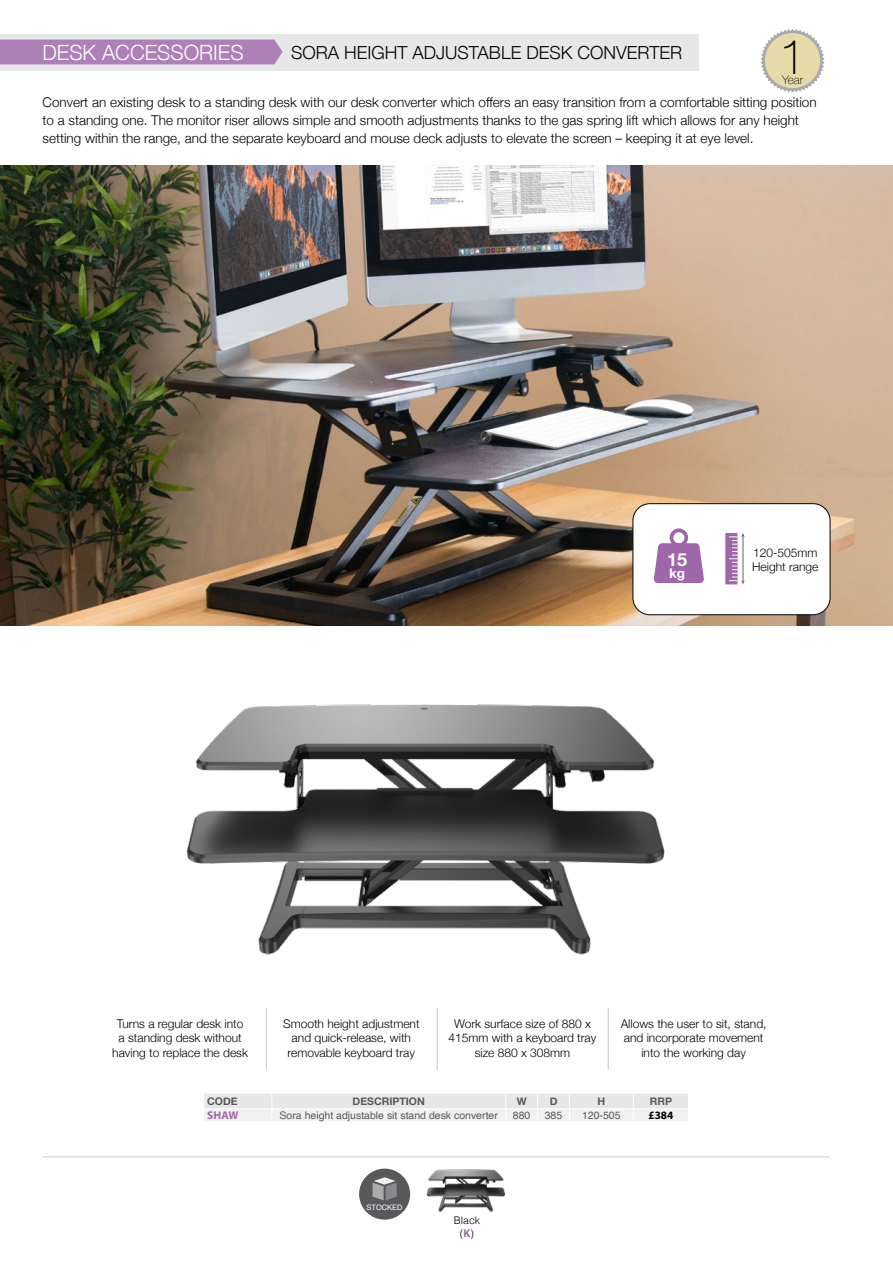
<style>
.page{position:relative;width:893px;height:1263px;background:#fff}
.page>*{position:absolute;margin:0;border:0;box-sizing:border-box;transform-origin:0 0}
.t1{font:100 48.45px "Helvetica Neue";color:#000}
.t2{font:300 21px "Helvetica Neue";color:#fff}
.t3{font:300 18px "Helvetica Neue";color:#000}
.t4{font:700 18px "Helvetica Neue";color:#fff}
.t5{font:300 13.5px/18px "Helvetica Neue";color:#000}
.t6{font:700 13.5px "Helvetica Neue";color:#fff}
.t7{font:300 12px/14.4px "Helvetica Neue";color:#000;text-align:center}
.t8{font:100 11.85px "Helvetica Neue";color:#000}
.t9{font:700 11.25px "Myriad Pro";color:#a066aa}
.t10{font:700 11.25px "Myriad Pro";color:#000}
.t11{font:10.5px "Helvetica";color:#58595b}
.t12{font:700 10.5px "Helvetica Neue";color:#58595b}
.t13{font:300 10.5px/13.5px "Helvetica";color:#000;text-align:center}
.t14{font:7.5px "Helvetica";color:#fff}
.s1{font-family:"Myriad Pro";font-weight:700;font-size:11.25px;color:#a066aa}
</style>
<div class="page">
<svg style="left:760px;top:29px;width:64px;height:64px"></svg>
<div style="left:765px;top:33px;width:55px;height:55px;background:#e7daa9;border-radius:50%"></div>
<div style="left:0;top:34px;width:699px;height:36px;background:#e6e7e8"></div>
<img style="left:0;top:166px;width:893px;height:459px">
<div style="left:0;top:40px;width:283px;height:24px;background:#ae80b8"></div>
<hr style="left:608px;top:1008px;width:1px;height:62px;background:#c7c8ca">
<hr style="left:437px;top:1008px;width:1px;height:62px;background:#c7c8ca">
<hr style="left:266px;top:1008px;width:1px;height:62px;background:#c7c8ca">
<svg style="left:204px;top:1094px;width:484px;height:27px"></svg>
<hr style="left:43px;top:1157px;width:786px;height:1px;background:#c7c8ca">
<div style="left:359px;top:1168px;width:51px;height:51px;background:#58595b;border-radius:50%"></div>
<svg style="left:373px;top:1177px;width:24px;height:23px"></svg>
<img style="left:186px;top:704px;width:479px;height:251px">
<img style="left:426px;top:1169px;width:80px;height:43px">
<div style="left:633px;top:504px;width:197px;height:111px;background:#fff;border-radius:17px"></div>
<div style="left:633px;top:503px;width:197px;height:112px;border:1px solid #000;border-radius:17px"></div>
<svg style="left:654px;top:543px;width:50px;height:40px"></svg>
<div style="left:670px;top:528px;width:18px;height:19px;border:4px solid #a066aa;border-radius:50%"></div>
<div style="left:725px;top:533px;width:12px;height:51px;background:#a066aa"></div>
<svg style="left:729px;top:533px;width:16px;height:51px"></svg>
<h1 class="t1" style="left:779px;top:20px;width:29px">1</h1>
<p class="t8" style="left:782px;top:71px;width:22px">Year</p>
<p class="t5" style="left:43px;top:92px;width:776px">Convert an existing desk to a standing desk with our desk converter which offers an easy transition from a comfortable sitting position to a standing one. The monitor riser allows simple and smooth adjustments thanks to the gas spring lift which allows for any height setting within the range, and the separate keyboard and mouse deck adjusts to elevate the screen – keeping it at eye level.</p>
<h2 class="t2" style="left:43px;top:35px;width:203px">DESK ACCESSORIES</h2>
<h3 class="t3" style="left:291px;top:38px;width:393px">SORA HEIGHT ADJUSTABLE DESK CONVERTER</h3>
<h3 class="t4" style="left:667px;top:545px;width:22px">15</h3>
<p class="t6" style="left:669px;top:562px;width:17px">kg</p>
<p class="t7" style="left:752px;top:545px;width:68px;text-align:left">120-505mm<br>Height range</p>
<p class="t7" style="left:283px;top:1015px;width:138px">Smooth height adjustment and quick-release, with removable keyboard tray</p>
<p class="t7" style="left:621px;top:1015px;width:147px">Allows the user to sit, stand, and incorporate movement into the working day</p>
<p class="t7" style="left:449px;top:1015px;width:149px">Work surface size of 880 x<br>415mm with a keyboard tray size 880 x 308mm</p>
<p class="t7" style="left:112px;top:1015px;width:137px">Turns a regular desk into a standing desk without having to replace the desk</p>
<p class="t12" style="left:207px;top:1093px;width:32px">CODE</p>
<p class="t12" style="left:353px;top:1093px;width:74px">DESCRIPTION</p>
<p class="t12" style="left:517px;top:1093px;width:11px">W</p>
<p class="t12" style="left:550px;top:1093px;width:9px">D</p>
<p class="t12" style="left:597px;top:1093px;width:9px">H</p>
<p class="t12" style="left:650px;top:1093px;width:24px">RRP</p>
<p class="t9" style="left:207px;top:1108px;width:33px">SHAW</p>
<p class="t11" style="left:280px;top:1107px;width:220px">Sora height adjustable sit stand desk converter</p>
<p class="t11" style="left:513px;top:1107px;width:19px">880</p>
<p class="t11" style="left:545px;top:1107px;width:19px">385</p>
<p class="t11" style="left:582px;top:1107px;width:40px">120-505</p>
<p class="t10" style="left:648px;top:1108px;width:26px">£384</p>
<p class="t14" style="left:367px;top:1201px;width:38px">STOCKED</p>
<p class="t13" style="left:454px;top:1212px;width:28px">Black (<span class="s1">K</span>)</p>
</div>
